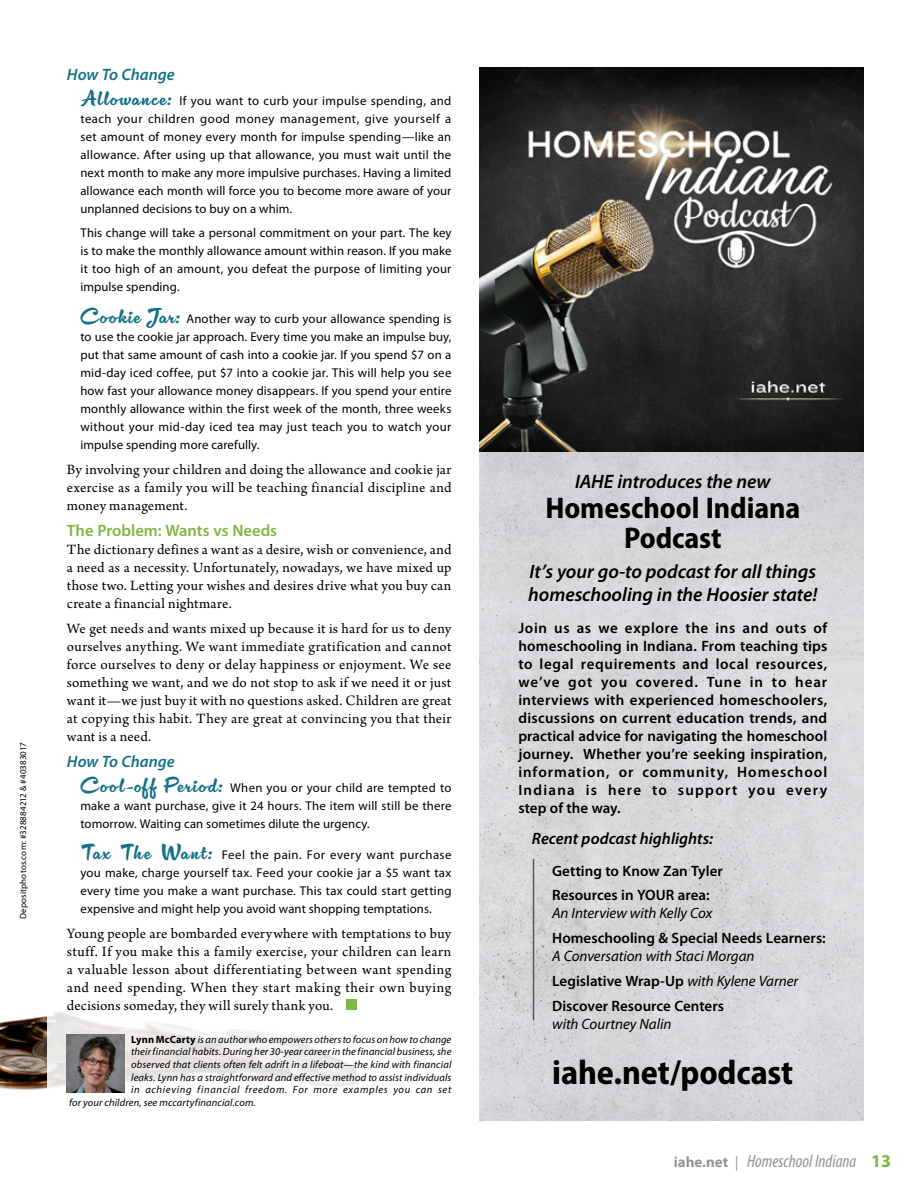
<style>
.page{position:relative;width:918px;height:1188px;background:#fff}
.page>*{position:absolute;margin:0;border:0;box-sizing:border-box;transform-origin:0 0}
.t1{font:700 semi-condensed 34.5px "Myriad Pro";letter-spacing:-.005em;color:#000}
.t2{font:700 semi-condensed 30px/30px "Myriad Pro";letter-spacing:-.005em;color:#000;text-align:center}
.t3{font:italic 600 19.5px/23.4px "Myriad Pro";letter-spacing:-.005em;color:#000}
.t4{font:italic condensed 18px "Myriad Pro";color:#939598}
.t5{font:italic 600 16.5px "Myriad Pro";color:#000}
.t6{font:600 16.5px "Myriad Pro";color:#80b641}
.t7{font:italic 600 16.5px "Myriad Pro";color:#147187}
.t8{font:15px/18px "Arno Pro";letter-spacing:.02em;color:#000;text-align:justify}
.t9{font:600 15px/18px "Myriad Pro";letter-spacing:.005em;color:#000;text-align:justify}
.t10{font:italic 15px/24.8px "Myriad Pro";letter-spacing:-.005em;color:#000}
.t11{font:12.75px/18px "Myriad Pro";letter-spacing:.01em;color:#000;text-align:justify}
.t12{font:italic 10.5px "Myriad Pro";letter-spacing:.01em;color:#000}
.t13{font:italic 10.5px "Myriad Pro";letter-spacing:.065em;color:#000}
.t14{font:9px "Myriad Pro";letter-spacing:.015em;color:#000}
.s1{font-family:"Cinema Script";font-size:22.5px;color:#147187}
.s2{font-weight:700;font-style:normal}
.s3{font-weight:600;font-style:normal}
.s4{font-weight:700;font-style:normal;font-stretch:normal;font-size:15px}
.s5{font-stretch:normal;font-size:15px}
.s6{font-weight:700;font-style:normal;font-stretch:normal;color:#80b641}
</style>
<div class="page">
<img style="left:0;top:1016px;width:48px;height:74px">
<svg style="left:48px;top:1012px;width:314px;height:81px"></svg>
<div style="left:346px;top:999px;width:11px;height:11px;background:#80b641"></div>
<img style="left:67px;top:1035px;width:57px;height:57px">
<img style="left:480px;top:452px;width:384px;height:668px">
<img style="left:480px;top:68px;width:384px;height:384px">
<hr style="left:533px;top:859px;width:1px;height:161px;background:#58595b">
<p class="t14" style="left:18px;top:919px;width:178px;rotate:-90deg">Depositphotos.com: #328884212 &amp; #40383017</p>
<p class="t7" style="left:67px;top:64px;width:109px">How To Change</p>
<p class="t11" style="left:80px;top:91px;width:372px"><span class="s1">Allowance:</span> If you want to curb your impulse spending, and teach your children good money management, give yourself a set amount of money every month for impulse spending—like an allowance. After using up that allowance, you must wait until the next month to make any more impulsive purchases. Having a limited allowance each month will force you to become more aware of your unplanned decisions to buy on a whim.</p>
<p class="t11" style="left:80px;top:224px;width:373px">This change will take a personal commitment on your part. The key is to make the monthly allowance amount within reason. If you make it too high of an amount, you defeat the purpose of limiting your impulse spending.</p>
<p class="t11" style="left:80px;top:309px;width:372px"><span class="s1">Cookie Jar:</span> Another way to curb your allowance spending is to use the cookie jar approach. Every time you make an impulse buy, put that same amount of cash into a cookie jar. If you spend $7 on a mid-day iced coffee, put $7 into a cookie jar. This will help you see how fast your allowance money disappears. If you spend your entire monthly allowance within the first week of the month, three weeks without your mid-day iced tea may just teach you to watch your impulse spending more carefully.</p>
<p class="t8" style="left:67px;top:461px;width:386px">By involving your children and doing the allowance and cookie jar exercise as a family you will be teaching financial discipline and money management.</p>
<p class="t6" style="left:67px;top:520px;width:212px">The Problem: Wants vs Needs</p>
<p class="t8" style="left:67px;top:541px;width:386px">The dictionary defines a want as a desire, wish or convenience, and a need as a necessity. Unfortunately, nowadays, we have mixed up those two. Letting your wishes and desires drive what you buy can create a financial nightmare.</p>
<p class="t8" style="left:67px;top:620px;width:386px">We get needs and wants mixed up because it is hard for us to deny ourselves anything. We want immediate gratification and cannot force ourselves to deny or delay happiness or enjoyment. We see something we want, and we do not stop to ask if we need it or just want it—we just buy it with no questions asked. Children are great at copying this habit. They are great at convincing you that their want is a need.</p>
<p class="t7" style="left:67px;top:751px;width:109px">How To Change</p>
<p class="t11" style="left:80px;top:778px;width:373px"><span class="s1">Cool-off Period:</span> When you or your child are tempted to make a want purchase, give it 24 hours. The item will still be there tomorrow. Waiting can sometimes dilute the urgency.</p>
<p class="t11" style="left:80px;top:846px;width:373px"><span class="s1">Tax The Want:</span> Feel the pain. For every want purchase you make, charge yourself tax. Feed your cookie jar a $5 want tax every time you make a want purchase. This tax could start getting expensive and might help you avoid want shopping temptations.</p>
<p class="t8" style="left:67px;top:925px;width:386px">Young people are bombarded everywhere with temptations to buy stuff. If you make this a family exercise, your children can learn a valuable lesson about differentiating between want spending and need spending. When they start making their own buying decisions someday, they will surely thank you.</p>
<p class="t12" style="left:131px;top:1033px;width:322px"><span class="s2">Lynn McCarty</span> is an author who empowers others to focus on how to change</p>
<p class="t12" style="left:131px;top:1045px;width:322px">their financial habits. During her 30-year career in the financial business, she</p>
<p class="t12" style="left:131px;top:1058px;width:322px">observed that clients often felt adrift in a lifeboat—the kind with financial</p>
<p class="t12" style="left:131px;top:1071px;width:322px">leaks. Lynn has a straightforward and effective method to assist individuals</p>
<p class="t13" style="left:131px;top:1083px;width:322px">in achieving financial freedom. For more examples you can set</p>
<p class="t12" style="left:69px;top:1096px;width:188px">for your children, see mccartyfinancial.com.</p>
<h3 class="t3" style="left:575px;top:469px;width:197px">IAHE introduces the new</h3>
<h2 class="t2" style="left:545px;top:492px;width:256px">Homeschool Indiana<br>Podcast</h2>
<h3 class="t3" style="left:528px;top:559px;width:291px">It’s your go-to podcast for all things homeschooling in the Hoosier state!</h3>
<p class="t9" style="left:518px;top:618px;width:310px">Join us as we explore the ins and outs of homeschooling in Indiana. From teaching tips to legal requirements and local resources, we’ve got you covered. Tune in to hear interviews with experienced homeschoolers, discussions on current education trends, and practical advice for navigating the homeschool journey. Whether you’re seeking inspiration, information, or community, Homeschool Indiana is here to support you every step of the way.</p>
<p class="t5" style="left:532px;top:828px;width:183px">Recent podcast highlights:</p>
<p class="t9" style="left:552px;top:858px;width:172px;line-height:24.8px">Getting to Know Zan Tyler<br>Resources in YOUR area:</p>
<p class="t10" style="left:552px;top:901px;width:162px">An Interview with Kelly Cox</p>
<p class="t9" style="left:552px;top:929px;width:275px">Homeschooling &amp; Special Needs Learners:</p>
<p class="t10" style="left:552px;top:944px;width:248px">A Conversation with Staci Morgan<br><span class="s3">Legislative Wrap-Up</span> with Kylene Varner<br><span class="s3">Discover Resource Centers</span></p>
<p class="t10" style="left:552px;top:1011px;width:121px">with Courtney Nalin</p>
<h1 class="t1" style="left:552px;top:1050px;width:243px">iahe.net/podcast</h1>
<h3 class="t4" style="left:674px;top:1150px;width:219px"><span class="s4">iahe.net</span> <span class="s5">|</span> Homeschool Indiana <span class="s6">13</span></h3>
</div>
